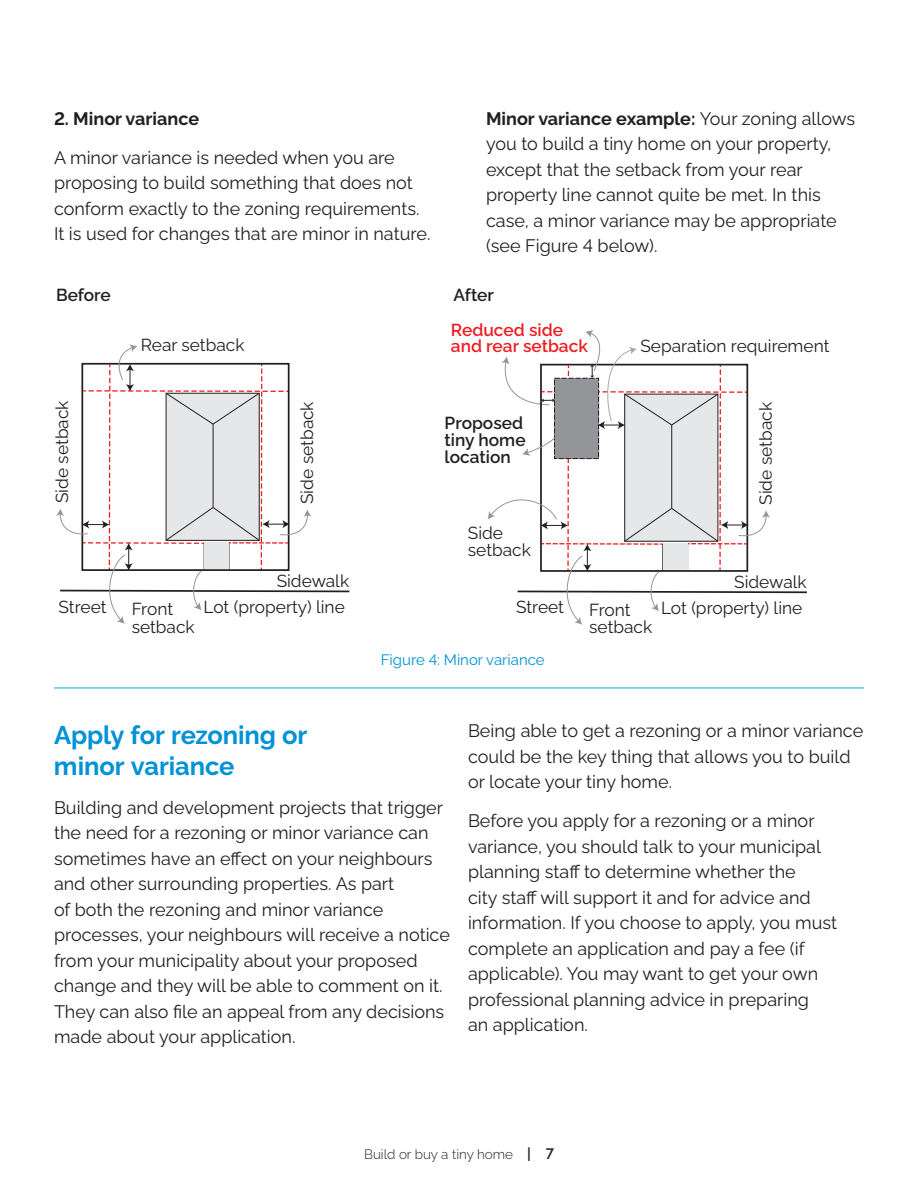
<style>
.page{position:relative;width:918px;height:1188px;background:#fff}
.page>*{position:absolute;margin:0;border:0;box-sizing:border-box;transform-origin:0 0}
.t1{font:700 25.5px/30.6px "Algomabeta";letter-spacing:-.005em;color:#0092d6}
.t2{font:18px/25.5px "Algomabeta";color:#231f20}
.t3{font:700 18px "Algomabeta";color:#231f20}
.t4{font:17.25px/17.2px "Algomabeta";color:#231f20}
.t5{font:600 17.25px/17.2px "Algomabeta";color:#231f20}
.t6{font:600 17.25px/15.6px "Algomabeta";color:#ee1d23}
.t7{font:15px "Algomabeta";color:#0092d6}
.t8{font:300 13.5px "Algomabeta";color:#231f20}
.s1{font-weight:700}
.s2{font-weight:600;font-size:15px}
</style>
<div class="page">
<svg style="left:56px;top:344px;width:294px;height:280px"></svg>
<svg style="left:488px;top:330px;width:319px;height:295px"></svg>
<hr style="left:54px;top:688px;width:810px;height:1px;background:#00b2e3">
<h4 class="t3" style="left:54px;top:105px;width:147px">2. Minor variance</h4>
<p class="t2" style="left:54px;top:143px;width:378px">A minor variance is needed when you are proposing to build something that does not conform exactly to the zoning requirements.<br>It is used for changes that are minor in nature.</p>
<p class="t2" style="left:486px;top:104px;width:371px"><span class="s1">Minor variance example:</span> Your zoning allows you to build a tiny home on your property, except that the setback from your rear property line cannot quite be met. In this case, a minor variance may be appropriate (see Figure 4 below).</p>
<p class="t5" style="left:56px;top:285px;width:56px">Before</p>
<p class="t5" style="left:454px;top:285px;width:42px">After</p>
<p class="t4" style="left:141px;top:334px;width:105px">Rear setback</p>
<p class="t6" style="left:451px;top:321px;width:138px">Reduced side and rear setback</p>
<p class="t4" style="left:640px;top:335px;width:191px">Separation requirement</p>
<p class="t4" style="left:52px;top:503px;width:104px;rotate:-90deg">Side setback</p>
<p class="t4" style="left:755px;top:505px;width:104px;rotate:-90deg">Side setback</p>
<p class="t4" style="left:297px;top:504px;width:104px;rotate:-90deg">Side setback</p>
<p class="t5" style="left:445px;top:412px;width:83px">Proposed tiny home location</p>
<p class="t4" style="left:277px;top:570px;width:74px">Sidewalk</p>
<p class="t4" style="left:59px;top:596px;width:49px">Street</p>
<p class="t4" style="left:132px;top:599px;width:65px">Front setback</p>
<p class="t4" style="left:204px;top:597px;width:143px">Lot (property) line</p>
<p class="t4" style="left:468px;top:522px;width:65px">Side setback</p>
<p class="t4" style="left:734px;top:571px;width:74px">Sidewalk</p>
<p class="t4" style="left:516px;top:597px;width:49px">Street</p>
<p class="t4" style="left:589px;top:600px;width:65px">Front setback</p>
<p class="t4" style="left:661px;top:598px;width:143px">Lot (property) line</p>
<p class="t7" style="left:381px;top:648px;width:165px">Figure 4: Minor variance</p>
<h2 class="t1" style="left:54px;top:718px;width:255px">Apply for rezoning or minor variance</h2>
<p class="t2" style="left:54px;top:793px;width:398px">Building and development projects that trigger the need for a rezoning or minor variance can sometimes have an effect on your neighbours and other surrounding properties. As part<br>of both the rezoning and minor variance processes, your neighbours will receive a notice from your municipality about your proposed change and they will be able to comment on it.<br>They can also file an appeal from any decisions made about your application.</p>
<p class="t2" style="left:468px;top:716px;width:397px">Being able to get a rezoning or a minor variance could be the key thing that allows you to build or locate your tiny home.</p>
<p class="t2" style="left:468px;top:806px;width:371px">Before you apply for a rezoning or a minor variance, you should talk to your municipal planning staff to determine whether the<br>city staff will support it and for advice and information. If you choose to apply, you must complete an application and pay a fee (if applicable). You may want to get your own professional planning advice in preparing<br>an application.</p>
<p class="t8" style="left:364px;top:1144px;width:191px">Build or buy a tiny home <span class="s2">| 7</span></p>
</div>
